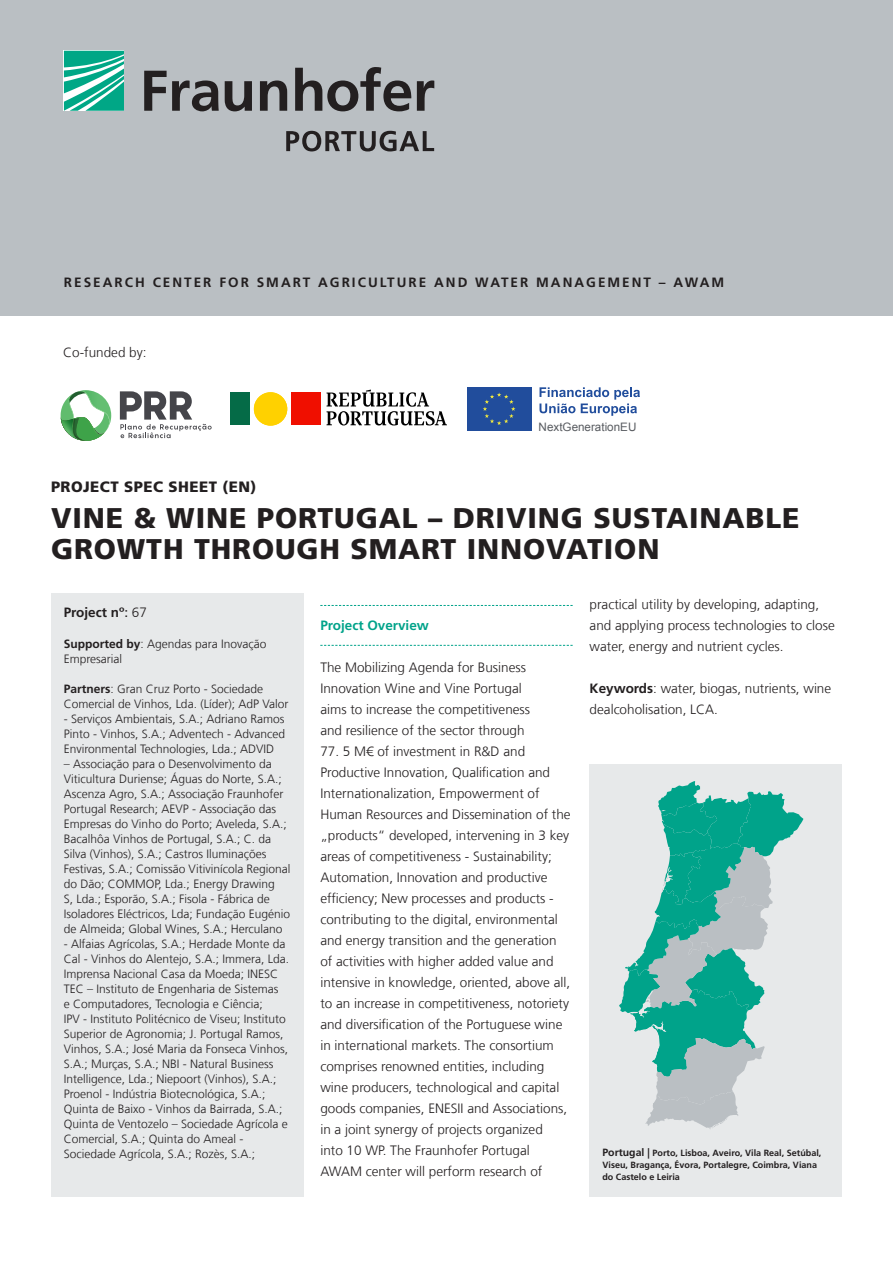
<style>
.page{position:relative;width:893px;height:1263px;background:#fff}
.page>*{position:absolute;margin:0;border:0;box-sizing:border-box;transform-origin:0 0}
._00_Titel{font:900 28.5px/31.5px "Frutiger LT Com";letter-spacing:.03em;color:#231f20}
._00_Titel-2{font:900 15px "Frutiger LT Com";letter-spacing:.03em;color:#231f20}
._06_Fließtext{font:300 13.5px/21px "Frutiger LT Com";color:#231f20}
.Einrichtungszeile_40pt_bold_Grossbuchst{font:700 13.5px "Frutiger LT Com";letter-spacing:.15em;color:#231f20}
._11_Zwischenüberschrift_mit_Linien{font:700 13.5px "Frutiger LT Com";color:#00a38a}
._07_Zwischenüberschrift_o__Linien{font:700 13.5px "Frutiger LT Com";color:#231f20}
._15_graph___8_14___45___rb{font:300 13.5px "Frutiger LT Com";color:#231f20}
._07_Zwischenüberschrift_o__Linien-2{font:300 12px/15px "Frutiger LT Com";color:#231f20}
.t1{font:11.7px "Arial";color:#595c61}
._07_Zwischenüberschrift_o__Linien-3{font:700 9px/12px "Frutiger LT Com";color:#231f20}
.s1{font-weight:400}
.s2{font-weight:300}
.s3{font-weight:700}
.s4{font-size:10.5px}
</style>
<div class="page">
<svg style="left:320px;top:605px;width:253px;height:1px"></svg>
<svg style="left:320px;top:645px;width:253px;height:1px"></svg>
<div style="left:51px;top:594px;width:252px;height:603px;background:#e7e9ea"></div>
<div style="left:0;top:0;width:893px;height:316px;background:#babfc3"></div>
<svg style="left:64px;top:51px;width:60px;height:60px;background:#46bfa7"></svg>
<svg style="left:144px;top:67px;width:290px;height:44px"></svg>
<svg style="left:286px;top:131px;width:148px;height:21px"></svg>
<div style="left:590px;top:764px;width:252px;height:433px;background:#e7e9ea"></div>
<svg style="left:619px;top:781px;width:184px;height:348px"></svg>
<svg style="left:120px;top:391px;width:92px;height:47px"></svg>
<div style="left:465px;top:386px;width:68px;height:46px;background:linear-gradient(to right,#214d9c,#214d9c)"></div>
<div style="left:467px;top:387px;width:64px;height:43px;background:#214d9c"></div>
<svg style="left:483px;top:392px;width:32px;height:33px"></svg>
<svg style="left:539px;top:387px;width:101px;height:29px"></svg>
<svg style="left:61px;top:390px;width:50px;height:51px"></svg>
<div style="left:291px;top:393px;width:30px;height:32px;background:#f00f00"></div>
<div style="left:230px;top:393px;width:20px;height:32px;background:#056b47"></div>
<div style="left:254px;top:392px;width:33px;height:34px;background:#ffd100;border-radius:50%"></div>
<svg style="left:327px;top:390px;width:120px;height:35px"></svg>
<p class="Einrichtungszeile_40pt_bold_Grossbuchst" style="left:64px;top:274px;width:662px">RESEARCH CENTER FOR SMART AGRICULTURE AND WATER MANAGEMENT – AWAM</p>
<p class="_15_graph___8_14___45___rb" style="left:63px;top:344px;width:85px">Co-funded by:</p>
<p class="t1" style="left:539px;top:419px;width:99px">NextGenerationEU</p>
<p class="_00_Titel-2" style="left:51px;top:478px;width:207px">PROJECT SPEC SHEET (EN)</p>
<p class="_00_Titel" style="left:51px;top:502px;width:750px">VINE &amp; WINE PORTUGAL – DRIVING SUSTAINABLE<br>GROWTH THROUGH SMART INNOVATION</p>
<p class="_07_Zwischenüberschrift_o__Linien" style="left:64px;top:604px;width:85px">Project nº<span class="s1">:</span> <span class="s2">67</span></p>
<p class="_07_Zwischenüberschrift_o__Linien-2" style="left:64px;top:637px;width:204px"><span class="s3">Supported by</span>: Agendas para Inovação<br>Empresarial</p>
<p class="_07_Zwischenüberschrift_o__Linien-2" style="left:64px;top:682px;width:226px"><span class="s3">Partners</span>: Gran Cruz Porto - Sociedade<br>Comercial de Vinhos, Lda. (Líder); AdP Valor</p>
<p class="_07_Zwischenüberschrift_o__Linien-2" style="left:64px;top:712px;width:223px;text-align:justify">- Serviços Ambientais, S.A.; Adriano Ramos Pinto - Vinhos, S.A.; Adventech - Advanced Environmental Technologies, Lda.; ADVID</p>
<p class="_07_Zwischenüberschrift_o__Linien-2" style="left:64px;top:757px;width:228px">– Associação para o Desenvolvimento da Viticultura Duriense; Águas do Norte, S.A.; Ascenza Agro, S.A.; Associação Fraunhofer Portugal Research; AEVP - Associação das Empresas do Vinho do Porto; Aveleda, S.A.; Bacalhôa Vinhos de Portugal, S.A.; C. da Silva (Vinhos), S.A.; Castros Iluminações Festivas, S.A.; Comissão Vitivinícola Regional do Dão; COMMOP, Lda.; Energy Drawing<br>S, Lda.; Esporão, S.A.; Fisola - Fábrica de Isoladores Eléctricos, Lda; Fundação Eugénio de Almeida; Global Wines, S.A.; Herculano</p>
<p class="_07_Zwischenüberschrift_o__Linien-2" style="left:64px;top:937px;width:227px">- Alfaias Agrícolas, S.A.; Herdade Monte da<br>Cal - Vinhos do Alentejo, S.A.; Immera, Lda.</p>
<p class="_07_Zwischenüberschrift_o__Linien-2" style="left:64px;top:967px;width:226px">Imprensa Nacional Casa da Moeda; INESC TEC – Instituto de Engenharia de Sistemas<br>e Computadores, Tecnologia e Ciência;<br>IPV - Instituto Politécnico de Viseu; Instituto Superior de Agronomia; J. Portugal Ramos, Vinhos, S.A.; José Maria da Fonseca Vinhos, S.A.; Murças, S.A.; NBI - Natural Business Intelligence, Lda.; Niepoort (Vinhos), S.A.;</p>
<p class="_07_Zwischenüberschrift_o__Linien-2" style="left:64px;top:1087px;width:203px">Proenol - Indústria Biotecnológica, S.A.;</p>
<p class="_07_Zwischenüberschrift_o__Linien-2" style="left:64px;top:1102px;width:220px">Quinta de Baixo - Vinhos da Bairrada, S.A.;</p>
<p class="_07_Zwischenüberschrift_o__Linien-2" style="left:64px;top:1117px;width:226px">Quinta de Ventozelo – Sociedade Agrícola e<br>Comercial, S.A.; Quinta do Ameal -</p>
<p class="_07_Zwischenüberschrift_o__Linien-2" style="left:64px;top:1147px;width:193px">Sociedade Agrícola, S.A.; Rozès, S.A.;</p>
<p class="_11_Zwischenüberschrift_mit_Linien" style="left:320px;top:617px;width:110px">Project Overview</p>
<p class="_06_Fließtext" style="left:320px;top:657px;width:211px">The Mobilizing Agenda for Business Innovation Wine and Vine Portugal aims to increase the competitiveness and resilience of the sector through</p>
<p class="_06_Fließtext" style="left:320px;top:741px;width:252px">77. 5 M€ of investment in R&amp;D and Productive Innovation, Qualification and Internationalization, Empowerment of Human Resources and Dissemination of the „products“ developed, intervening in 3 key areas of competitiveness - Sustainability; Automation, Innovation and productive efficiency; New processes and products - contributing to the digital, environmental and energy transition and the generation of activities with higher added value and intensive in knowledge, oriented, above all, to an increase in competitiveness, notoriety and diversification of the Portuguese wine in international markets. The consortium comprises renowned entities, including wine producers, technological and capital goods companies, ENESII and Associations, in a joint synergy of projects organized<br>into 10 WP. The Fraunhofer Portugal AWAM center will perform research of</p>
<p class="_06_Fließtext" style="left:590px;top:594px;width:247px">practical utility by developing, adapting, and applying process technologies to close water, energy and nutrient cycles.</p>
<p class="_06_Fließtext" style="left:590px;top:678px;width:243px"><span class="s3">Keywords</span>: water, biogas, nutrients, wine dealcoholisation, LCA.</p>
<p class="_07_Zwischenüberschrift_o__Linien-3" style="left:602px;top:1147px;width:220px"><span class="s4">Portugal |</span> Porto, Lisboa, Aveiro, Vila Real, Setúbal,<br>Viseu, Bragança, Évora, Portalegre, Coimbra, Viana do Castelo e Leiria</p>
</div>
